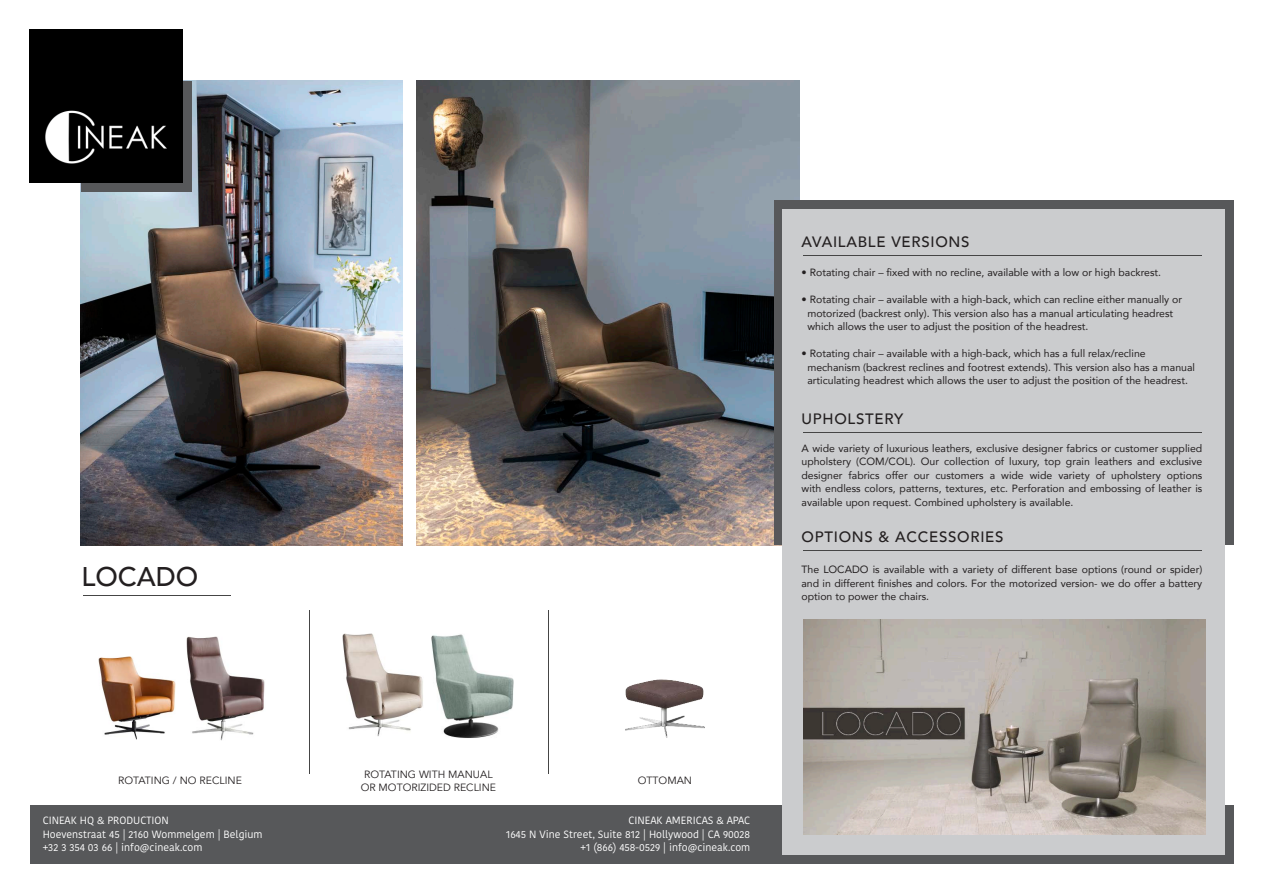
<style>
.page{position:relative;width:1263px;height:893px;background:#fff}
.page>*{position:absolute;margin:0;border:0;box-sizing:border-box;transform-origin:0 0}
.t1{font:500 27px "Avenir";color:#231f20}
.t2{font:500 15px "Avenir";letter-spacing:.05em;color:#231f20}
.t3{font:10.5px/13.5px "Avenir";color:#231f20;text-align:justify}
.t4{font:10.5px "Kohinoor Devanagari";color:#fff}
.t5{font:10.5px "Avenir";color:#231f20}
</style>
<div class="page">
<img style="left:81px;top:81px;width:321px;height:464px">
<img style="left:416px;top:81px;width:383px;height:464px">
<div style="left:30px;top:805px;width:1203px;height:58px;background:#57585a"></div>
<div style="left:774px;top:201px;width:459px;height:344px;background:#57585a"></div>
<div style="left:782px;top:209px;width:443px;height:646px;background:#cbccce"></div>
<div style="left:81px;top:81px;width:110px;height:110px;background:#57585a"></div>
<img style="left:30px;top:30px;width:153px;height:153px">
<hr style="left:83px;top:596px;width:148px;height:1px;background:#454545">
<hr style="left:549px;top:611px;width:1px;height:163px;background:#454545">
<hr style="left:309px;top:611px;width:1px;height:163px;background:#454545">
<hr style="left:803px;top:256px;width:399px;height:1px;background:#454545">
<hr style="left:803px;top:551px;width:399px;height:1px;background:#454545">
<hr style="left:803px;top:433px;width:399px;height:1px;background:#454545">
<img style="left:98px;top:656px;width:78px;height:84px">
<img style="left:186px;top:637px;width:79px;height:104px">
<img style="left:431px;top:634px;width:83px;height:104px">
<img style="left:342px;top:634px;width:81px;height:102px">
<img style="left:625px;top:679px;width:80px;height:59px">
<img style="left:803px;top:620px;width:402px;height:214px">
<p class="t2" style="left:801px;top:229px;width:170px">AVAILABLE VERSIONS</p>
<p class="t3" style="left:801px;top:266px;width:361px">• Rotating chair – fixed with no recline, available with a low or high backrest.</p>
<p class="t3" style="left:801px;top:293px;width:382px">• Rotating chair – available with a high-back, which can recline either manually or</p>
<p class="t3" style="left:807px;top:306px;width:367px">motorized (backrest only). This version also has a manual articulating headrest</p>
<p class="t3" style="left:807px;top:320px;width:283px">which allows the user to adjust the position of the headrest.</p>
<p class="t3" style="left:801px;top:347px;width:346px">• Rotating chair – available with a high-back, which has a full relax/recline</p>
<p class="t3" style="left:807px;top:360px;width:389px">mechanism (backrest reclines and footrest extends). This version also has a manual</p>
<p class="t3" style="left:807px;top:374px;width:382px">articulating headrest which allows the user to adjust the position of the headrest.</p>
<p class="t2" style="left:801px;top:406px;width:103px">UPHOLSTERY</p>
<p class="t3" style="left:801px;top:441px;width:402px">A wide variety of luxurious leathers, exclusive designer fabrics or customer supplied upholstery (COM/COL). Our collection of luxury, top grain leathers and exclusive designer fabrics offer our customers a wide wide variety of upholstery options with endless colors, patterns, textures, etc. Perforation and embossing of leather is available upon request. Combined upholstery is available.</p>
<p class="t2" style="left:801px;top:524px;width:203px">OPTIONS &amp; ACCESSORIES</p>
<p class="t1" style="left:81px;top:553px;width:118px">LOCADO</p>
<p class="t3" style="left:801px;top:563px;width:402px">The LOCADO is available with a variety of different base options (round or spider) and in different finishes and colors. For the motorized version- we do offer a battery option to power the chairs.</p>
<p class="t5" style="left:118px;top:774px;width:125px">ROTATING / NO RECLINE</p>
<p class="t5" style="left:364px;top:768px;width:130px">ROTATING WITH MANUAL</p>
<p class="t5" style="left:361px;top:781px;width:137px">OR MOTORIZIDED RECLINE</p>
<p class="t5" style="left:638px;top:774px;width:56px">OTTOMAN</p>
<p class="t4" style="left:43px;top:815px;width:128px">CINEAK HQ &amp; PRODUCTION</p>
<p class="t4" style="left:43px;top:828px;width:221px">Hoevenstraat 45 | 2160 Wommelgem | Belgium</p>
<p class="t4" style="left:43px;top:842px;width:161px">+32 3 354 03 66 | info@cineak.com</p>
<p class="t4" style="left:628px;top:815px;width:123px">CINEAK AMERICAS &amp; APAC</p>
<p class="t4" style="left:506px;top:828px;width:246px">1645 N Vine Street, Suite 812 | Hollywood | CA 90028</p>
<p class="t4" style="left:581px;top:842px;width:171px">+1 (866) 458-0529 | info@cineak.com</p>
</div>
